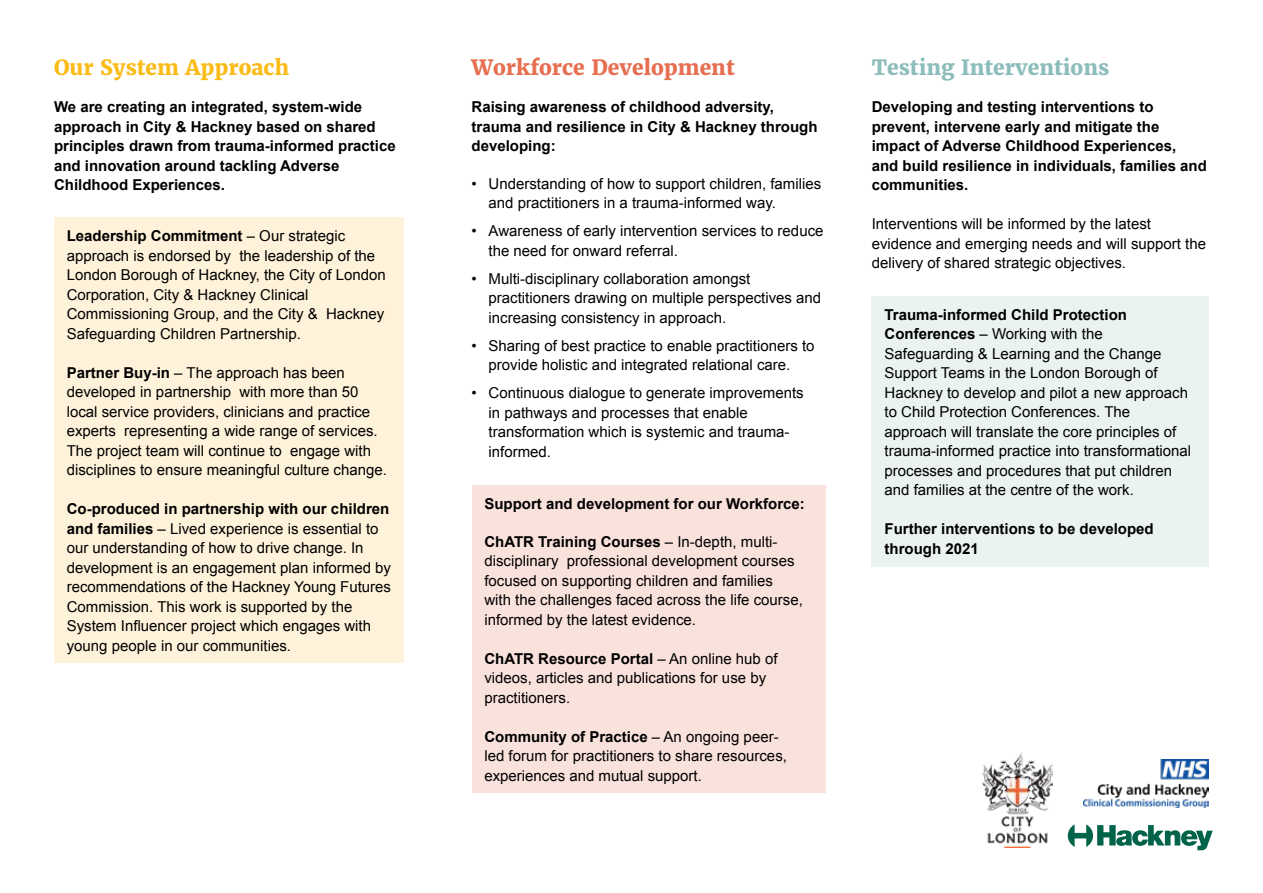
<style>
.page{position:relative;width:1263px;height:893px;background:#fff}
.page>*{position:absolute;margin:0;border:0;box-sizing:border-box;transform-origin:0 0}
.t1{font:800 21px "Merriweather";color:#e76f51}
.t2{font:800 21px "Merriweather";color:#8cbdbb}
.t3{font:800 21px "Merriweather";color:#fbbb16}
.t4{font:15px/19.5px "Arial";color:#000}
.t5{font:700 15px/19.5px "Arial";color:#000}
.s1{font-weight:700}
</style>
<div class="page">
<div style="left:472px;top:485px;width:353px;height:308px;background:#fae2dc"></div>
<div style="left:54px;top:217px;width:350px;height:446px;background:#fff2da"></div>
<div style="left:872px;top:296px;width:337px;height:271px;background:#ebf2f2"></div>
<svg style="left:1068px;top:824px;width:145px;height:26px"></svg>
<img style="left:982px;top:752px;width:70px;height:95px">
<img style="left:1084px;top:760px;width:125px;height:47px">
<h1 class="t3" style="left:54px;top:53px;width:237px">Our System Approach</h1>
<p class="t5" style="left:54px;top:98px;width:343px">We are creating an integrated, system-wide approach in City &amp; Hackney based on shared principles drawn from trauma-informed practice and innovation around tackling Adverse Childhood Experiences.</p>
<p class="t4" style="left:67px;top:226px;width:321px"><span class="s1">Leadership Commitment</span> – Our strategic approach is endorsed by the leadership of the London Borough of Hackney, the City of London Corporation, City &amp; Hackney Clinical Commissioning Group, and the City &amp; Hackney Safeguarding Children Partnership.</p>
<p class="t4" style="left:67px;top:363px;width:322px"><span class="s1">Partner Buy-in</span> – The approach has been developed in partnership with more than 50 local service providers, clinicians and practice experts representing a wide range of services.<br>The project team will continue to engage with disciplines to ensure meaningful culture change.</p>
<p class="t4" style="left:67px;top:499px;width:326px"><span class="s1">Co-produced in partnership with our children and families</span> – Lived experience is essential to our understanding of how to drive change. In development is an engagement plan informed by recommendations of the Hackney Young Futures Commission. This work is supported by the System Influencer project which engages with young people in our communities.</p>
<h1 class="t1" style="left:472px;top:53px;width:265px">Workforce Development</h1>
<p class="t5" style="left:472px;top:98px;width:347px">Raising awareness of childhood adversity, trauma and resilience in City &amp; Hackney through developing:</p>
<p class="t4" style="left:489px;top:174px;width:334px;text-indent:-17px">• Understanding of how to support children, families and practitioners in a trauma-informed way.</p>
<p class="t4" style="left:489px;top:221px;width:336px;text-indent:-17px">• Awareness of early intervention services to reduce the need for onward referral.</p>
<p class="t4" style="left:489px;top:269px;width:334px;text-indent:-17px">• Multi-disciplinary collaboration amongst practitioners drawing on multiple perspectives and increasing consistency in approach.</p>
<p class="t4" style="left:472px;top:336px;width:345px;text-align:center">• Sharing of best practice to enable practitioners to provide holistic and integrated relational care.</p>
<p class="t4" style="left:489px;top:383px;width:317px;text-indent:-17px">• Continuous dialogue to generate improvements in pathways and processes that enable transformation which is systemic and trauma&shy;informed.</p>
<p class="t5" style="left:484px;top:495px;width:322px">Support and development for our Workforce:</p>
<p class="t4" style="left:484px;top:532px;width:320px"><span class="s1">ChATR Training Courses</span> – In-depth, multi&shy;disciplinary professional development courses focused on supporting children and families with the challenges faced across the life course, informed by the latest evidence.</p>
<p class="t4" style="left:484px;top:649px;width:295px"><span class="s1">ChATR Resource Portal</span> – An online hub of videos, articles and publications for use by practitioners.</p>
<p class="t4" style="left:484px;top:727px;width:304px"><span class="s1">Community of Practice</span> – An ongoing peer&shy;led forum for practitioners to share resources, experiences and mutual support.</p>
<h1 class="t2" style="left:872px;top:53px;width:239px">Testing Interventions</h1>
<p class="t5" style="left:872px;top:98px;width:337px">Developing and testing interventions to prevent, intervene early and mitigate the impact of Adverse Childhood Experiences,<br>and build resilience in individuals, families and communities.</p>
<p class="t4" style="left:872px;top:214px;width:336px">Interventions will be informed by the latest evidence and emerging needs and will support the delivery of shared strategic objectives.</p>
<p class="t4" style="left:884px;top:305px;width:308px"><span class="s1">Trauma-informed Child Protection Conferences</span> – Working with the Safeguarding &amp; Learning and the Change Support Teams in the London Borough of Hackney to develop and pilot a new approach to Child Protection Conferences. The approach will translate the core principles of trauma-informed practice into transformational processes and procedures that put children and families at the centre of the work.</p>
<p class="t5" style="left:884px;top:520px;width:271px">Further interventions to be developed through 2021</p>
</div>
